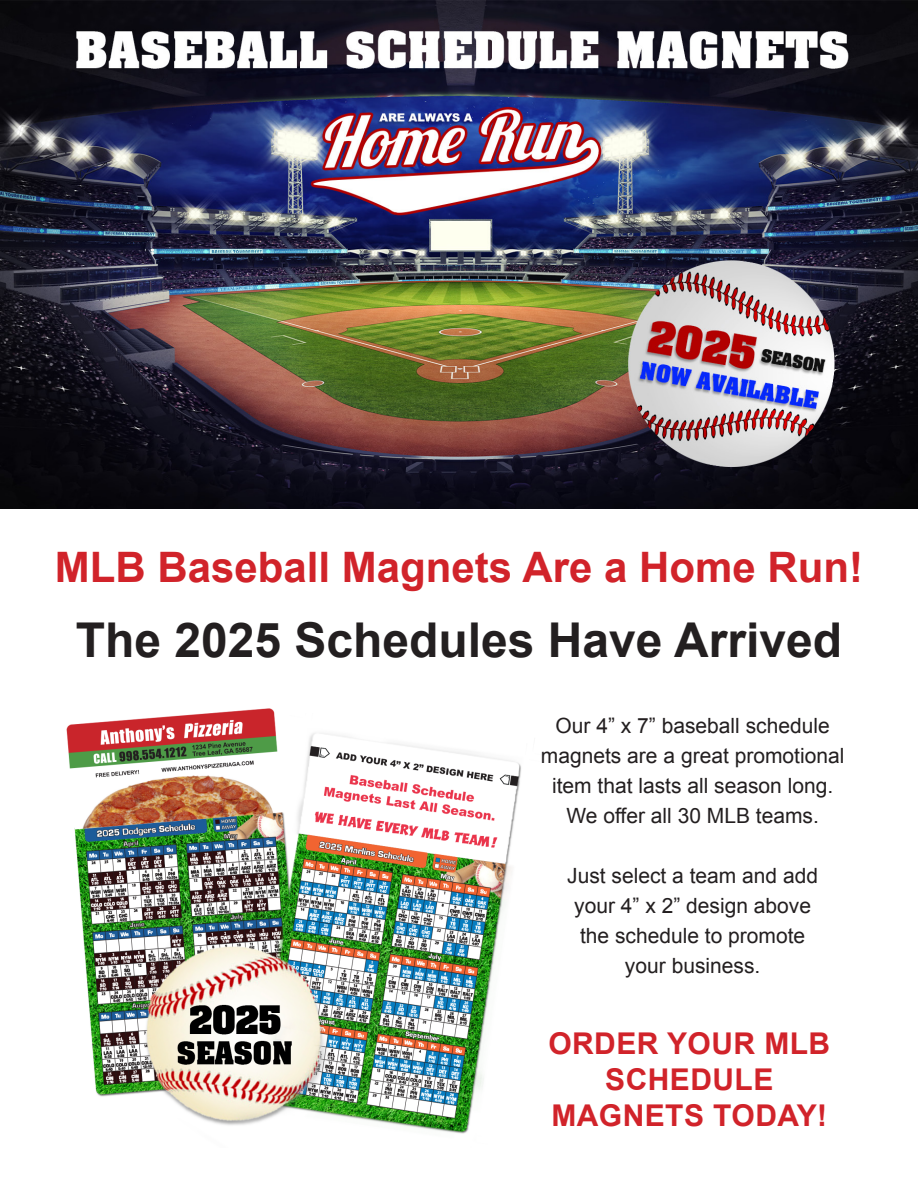
<style>
.page{position:relative;width:918px;height:1188px;background:#fff}
.page>*{position:absolute;margin:0;border:0;box-sizing:border-box;transform-origin:0 0}
.t1{font:700 48px "Arial";color:#231f20}
.t2{font:700 42px "Arial";color:#d1232a}
.t3{font:700 30px "Arial";letter-spacing:.015em;color:#d1232a}
.t4{font:21px "Arial";color:#231f20}
</style>
<div class="page">
<img style="left:66px;top:708px;width:455px;height:426px">
<img style="left:0;top:0;width:918px;height:508px">
<p class="t2" style="left:55px;top:540px;width:810px">MLB Baseball Magnets Are a Home Run!</p>
<p class="t1" style="left:76px;top:608px;width:768px">The 2025 Schedules Have Arrived</p>
<p class="t4" style="left:556px;top:712px;width:276px">Our 4” x 7” baseball schedule</p>
<p class="t4" style="left:541px;top:742px;width:305px">magnets are a great promotional</p>
<p class="t4" style="left:552px;top:772px;width:283px">item that lasts all season long.</p>
<p class="t4" style="left:566px;top:802px;width:254px">We offer all 30 MLB teams.</p>
<p class="t4" style="left:567px;top:862px;width:252px">Just select a team and add</p>
<p class="t4" style="left:574px;top:892px;width:238px">your 4” x 2” design above</p>
<p class="t4" style="left:580px;top:922px;width:227px">the schedule to promote</p>
<p class="t4" style="left:625px;top:952px;width:137px">your business.</p>
<p class="t3" style="left:548px;top:1024px;width:283px">ORDER YOUR MLB</p>
<p class="t3" style="left:605px;top:1060px;width:170px">SCHEDULE</p>
<p class="t3" style="left:551px;top:1096px;width:277px">MAGNETS TODAY!</p>
</div>
